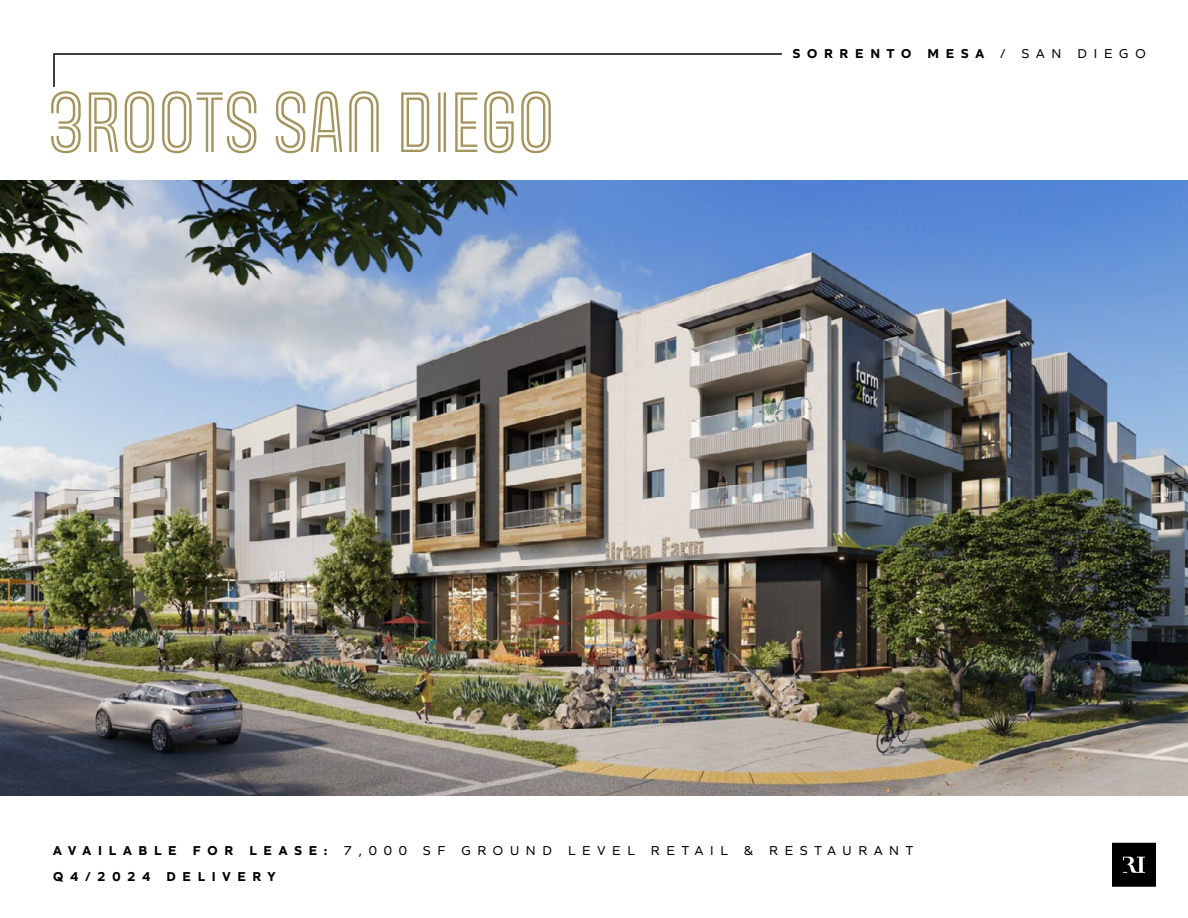
<style>
.page{position:relative;width:1188px;height:918px;background:#fff}
.page>*{position:absolute;margin:0;border:0;box-sizing:border-box;transform-origin:0 0}
.t1{font:82.5px "Gala Biline";color:#a4945e}
.t2{font:13.5px/26.2px "Quiet Sans";letter-spacing:.5em;color:#000}
.t3{font:700 13.5px "Quiet Sans";letter-spacing:.5em;color:#000}
.s1{font-weight:400}
.s2{font-weight:700}
</style>
<div class="page">
<svg style="left:53px;top:53px;width:729px;height:34px"></svg>
<img style="left:0;top:180px;width:1188px;height:616px">
<svg style="left:1112px;top:843px;width:44px;height:44px;background:#131313"></svg>
<h1 class="t1" style="left:48px;top:69px;width:508px">3ROOTS SAN DIEGO</h1>
<p class="t3" style="left:793px;top:43px;width:354px">SORRENTO MESA <span class="s1">/ SAN DIEGO</span></p>
<p class="t2" style="left:53px;top:836px;width:862px"><span class="s2">AVAILABLE FOR LEASE:</span> 7,000 SF GROUND LEVEL RETAIL &amp; RESTAURANT<br><span class="s2">Q4/2024 DELIVERY</span></p>
</div>
